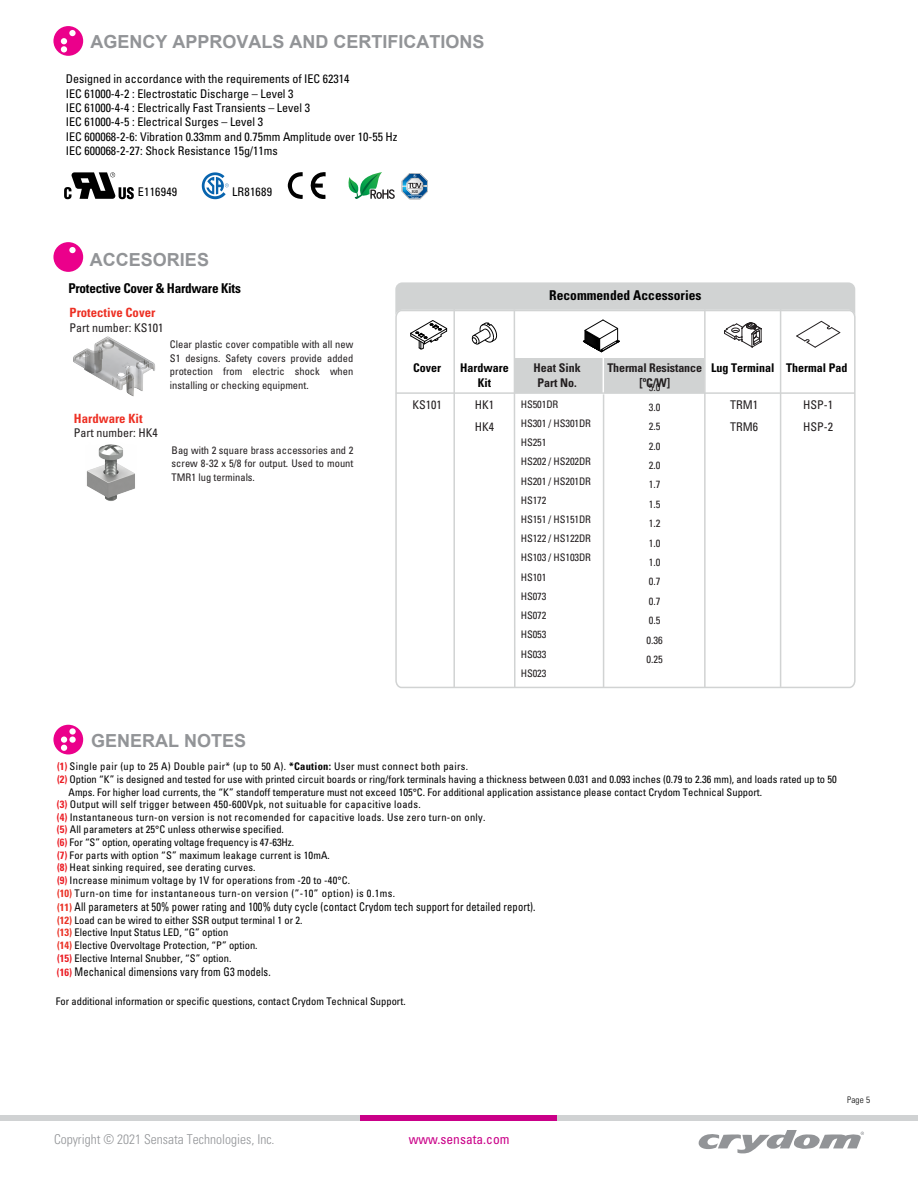
<style>
.page{position:relative;width:918px;height:1188px;background:#fff}
.page>*{position:absolute;margin:0;border:0;box-sizing:border-box;transform-origin:0 0}
.t1{font:700 18px "Arial";color:#929497}
.t2{font:300 condensed 13.5px "Univers";color:#929497}
.t3{font:700 condensed 13.5px "Univers";letter-spacing:-.02em;color:#000}
.t4{font:700 condensed 13.5px "Univers";color:#000}
.t5{font:condensed 13.5px "Univers LT Std";color:#ca0088}
.t6{font:700 condensed 12.75px "Univers";color:#ed3024}
.t7{font:condensed 12px/14.4px "Univers LT Std";letter-spacing:-.005em;color:#000}
.t8{font:condensed 12px "Univers LT Std";letter-spacing:.015em;color:#000;scale:.88 1}
.t9{font:condensed 12px/22.2px "Univers LT Std";color:#231f20}
.t10{font:700 condensed 12px/14.7px "Univers";letter-spacing:-.01em;color:#231f20;text-align:center}
.t11{font:700 condensed 12px/14.7px "Univers";color:#000;text-align:center}
.t12{font:condensed 12px "Univers LT Std";letter-spacing:.02em;color:#000}
.t13{font:condensed 10.5px/12.8px "Univers LT Std";color:#000}
.t14{font:condensed 10.5px/19.4px "Univers LT Std";color:#231f20;text-align:justify}
.t15{font:condensed 10.5px "Univers LT Std";letter-spacing:.03em;color:#000}
.t16{font:condensed 10.5px "Univers LT Std";letter-spacing:.04em;color:#000}
.t17{font:condensed 10.35px/19.2px "Univers LT Std";letter-spacing:-.01em;color:#231f20}
.t18{font:300 condensed 9px "Univers";color:#000}
.s1{font-weight:700;color:#eb1d25}
.s2{font-weight:700}
.s3{font-weight:700;color:#ea3226}
.s4{font-weight:700;font-size:10.5px;color:#ea3226}
.s5{font-weight:700;font-size:10.5px;color:#eb1d25}
</style>
<div class="page">
<svg style="left:288px;top:172px;width:38px;height:27px"></svg>
<svg style="left:202px;top:172px;width:27px;height:27px"></svg>
<svg style="left:348px;top:172px;width:47px;height:27px"></svg>
<svg style="left:64px;top:172px;width:70px;height:27px"></svg>
<svg style="left:395px;top:309px;width:461px;height:379px"></svg>
<hr style="left:780px;top:309px;width:1px;height:378px;background:#d1d3d3">
<hr style="left:704px;top:310px;width:2px;height:377px;background:#d1d3d3">
<hr style="left:514px;top:310px;width:2px;height:377px;background:#d1d3d3">
<hr style="left:453px;top:309px;width:2px;height:378px;background:#d1d3d3">
<hr style="left:603px;top:394px;width:1px;height:293px;background:#d1d3d3">
<hr style="left:396px;top:392px;width:459px;height:2px;background:#d1d3d3">
<div style="left:515px;top:358px;width:189px;height:34px;background:#d1d3d3"></div>
<hr style="left:603px;top:357px;width:1px;height:35px;background:#fff">
<svg style="left:395px;top:282px;width:460px;height:71px"></svg>
<div style="left:53px;top:725px;width:30px;height:29px;background:#eb008b;border-radius:50%"></div>
<svg style="left:69px;top:728px;width:7px;height:7px"></svg>
<div style="left:69px;top:737px;width:7px;height:6px;background:#fff;border-radius:50%"></div>
<svg style="left:61px;top:737px;width:6px;height:14px"></svg>
<img style="left:86px;top:444px;width:49px;height:57px">
<img style="left:73px;top:336px;width:82px;height:61px">
<div style="left:53px;top:26px;width:30px;height:30px;background:#eb008b;border-radius:50%"></div>
<div style="left:69px;top:30px;width:7px;height:6px;background:#fff;border-radius:50%"></div>
<svg style="left:61px;top:38px;width:6px;height:14px"></svg>
<div style="left:53px;top:242px;width:30px;height:30px;background:#eb008b;border-radius:50%"></div>
<div style="left:69px;top:247px;width:7px;height:6px;background:#fff;border-radius:50%"></div>
<svg style="left:402px;top:173px;width:26px;height:27px"></svg>
<div style="left:0;top:1115px;width:918px;height:6px;background:#d0d2d3"></div>
<div style="left:361px;top:1115px;width:196px;height:6px;background:#ca0088"></div>
<svg style="left:698px;top:1130px;width:166px;height:23px"></svg>
<h1 class="t1" style="left:90px;top:29px;width:396px">AGENCY APPROVALS AND CERTIFICATIONS</h1>
<p class="t7" style="left:66px;top:72px;width:333px">Designed in accordance with the requirements of IEC 62314<br>IEC 61000-4-2 : Electrostatic Discharge – Level 3<br>IEC 61000-4-4 : Electrically Fast Transients – Level 3<br>IEC 61000-4-5 : Electrical Surges – Level 3<br>IEC 600068-2-6: Vibration 0.33mm and 0.75mm Amplitude over 10-55 Hz IEC 600068-2-27: Shock Resistance 15g/11ms</p>
<p class="t12" style="left:138px;top:184px;width:41px">E116949</p>
<p class="t12" style="left:232px;top:184px;width:42px">LR81689</p>
<h1 class="t1" style="left:90px;top:247px;width:121px">ACCESORIES</h1>
<p class="t3" style="left:68px;top:280px;width:174px">Protective Cover &amp; Hardware Kits</p>
<p class="t6" style="left:70px;top:305px;width:87px">Protective Cover</p>
<p class="t9" style="left:70px;top:316px;width:95px">Part number: KS101</p>
<p class="t14" style="left:170px;top:338px;width:185px;line-height:13.5px">Clear plastic cover compatible with all new S1 designs. Safety covers provide added protection from electric shock when installing or checking equipment.</p>
<p class="t6" style="left:74px;top:410px;width:70px">Hardware Kit</p>
<p class="t9" style="left:74px;top:421px;width:85px">Part number: HK4</p>
<p class="t14" style="left:172px;top:443px;width:183px;line-height:13.5px">Bag with 2 square brass accessories and 2 screw 8-32 x 5/8 for output. Used to mount TMR1 lug terminals.</p>
<h1 class="t1" style="left:91px;top:728px;width:157px">GENERAL NOTES</h1>
<p class="t4" style="left:549px;top:287px;width:154px">Recommended Accessories</p>
<p class="t11" style="left:413px;top:361px;width:29px">Cover</p>
<p class="t11" style="left:460px;top:361px;width:50px">Hardware<br>Kit</p>
<p class="t10" style="left:534px;top:361px;width:49px">Heat Sink<br>Part No.</p>
<p class="t10" style="left:607px;top:361px;width:96px">Thermal Resistance [ºC/W]</p>
<p class="t11" style="left:711px;top:361px;width:138px">Lug Terminal Thermal Pad</p>
<p class="t9" style="left:413px;top:394px;width:31px">KS101</p>
<p class="t9" style="left:475px;top:394px;width:21px">HK1<br>HK4</p>
<p class="t9" style="left:730px;top:394px;width:29px">TRM1<br>TRM6</p>
<p class="t9" style="left:803px;top:394px;width:31px">HSP-1<br>HSP-2</p>
<p class="t14" style="left:647px;top:378px;width:18px;text-align:left">5.0<br>3.0<br>2.5<br>2.0<br>2.0<br>1.7<br>1.5<br>1.2<br>1.0<br>1.0<br>0.7<br>0.7<br>0.5<br>0.36<br>0.25</p>
<p class="t17" style="left:521px;top:394px;width:72px">HS501DR<br>HS301 / HS301DR<br>HS251<br>HS202 / HS202DR<br>HS201 / HS201DR<br>HS172<br>HS151 / HS151DR<br>HS122 / HS122DR<br>HS103 / HS103DR<br>HS101<br>HS073<br>HS072<br>HS053<br>HS033<br>HS023</p>
<p class="t15" style="left:57px;top:760px;width:413px"><span class="s1">(1)</span> Single pair (up to 25 A) Double pair* (up to 50 A). <span class="s2">*Caution:</span> User must connect both pairs.</p>
<p class="t13" style="left:57px;top:773px;width:781px"><span class="s1">(2)</span> Option “K” is designed and tested for use with printed circuit boards or ring/fork terminals having a thickness between 0.031 and 0.093 inches (0.79 to 2.36 mm), and loads rated up to 50</p>
<p class="t13" style="left:69px;top:785px;width:695px">Amps. For higher load currents, the “K” standoff temperature must not exceed 105°C. For additional application assistance please contact Crydom Technical Support.</p>
<p class="t15" style="left:57px;top:798px;width:365px"><span class="s1">(3)</span> Output will self trigger between 450-600Vpk, not suituable for capacitive loads.</p>
<p class="t15" style="left:57px;top:810px;width:430px"><span class="s1">(4)</span> Instantaneous turn-on version is not recomended for capacitive loads. Use zero turn-on only.</p>
<p class="t13" style="left:57px;top:823px;width:228px"><span class="s1">(5)</span> All parameters at 25°C unless otherwise specified.</p>
<p class="t13" style="left:57px;top:836px;width:239px"><span class="s1">(6)</span> For “S” option, operating voltage frequency is 47-63Hz.</p>
<p class="t13" style="left:57px;top:848px;width:274px"><span class="s1">(7)</span> For parts with option “S” maximum leakage current is 10mA.</p>
<p class="t13" style="left:57px;top:861px;width:200px"><span class="s1">(8)</span> Heat sinking required, see derating curves.</p>
<p class="t13" style="left:57px;top:874px;width:295px"><span class="s1">(9)</span> Increase minimum voltage by 1V for operations from -20 to -40°C.</p>
<p class="t16" style="left:57px;top:886px;width:340px"><span class="s3">(10)</span> Turn-on time for instantaneous turn-on version (”-10” option) is 0.1ms.</p>
<p class="t8" style="left:57px;top:899px;width:545px"><span class="s4">(11)</span> All parameters at 50% power rating and 100% duty cycle (contact Crydom tech support for detailed report).</p>
<p class="t13" style="left:57px;top:913px;width:247px"><span class="s3">(12)</span> Load can be wired to either SSR output terminal 1 or 2. <span class="s3">(13)</span> Elective Input Status LED, “G” option<br><span class="s3">(14)</span> Elective Overvoltage Protection, “P” option.<br><span class="s1">(15)</span> Elective Internal Snubber, “S” option.</p>
<p class="t8" style="left:57px;top:964px;width:244px"><span class="s5">(16)</span> Mechanical dimensions vary from G3 models.</p>
<p class="t13" style="left:56px;top:995px;width:351px">For additional information or specific questions, contact Crydom Technical Support.</p>
<p class="t2" style="left:54px;top:1132px;width:222px">Copyright © 2021 Sensata Technologies, Inc.</p>
<p class="t5" style="left:409px;top:1131px;width:102px">www.sensata.com</p>
<p class="t18" style="left:847px;top:1094px;width:24px">Page 5</p>
</div>
